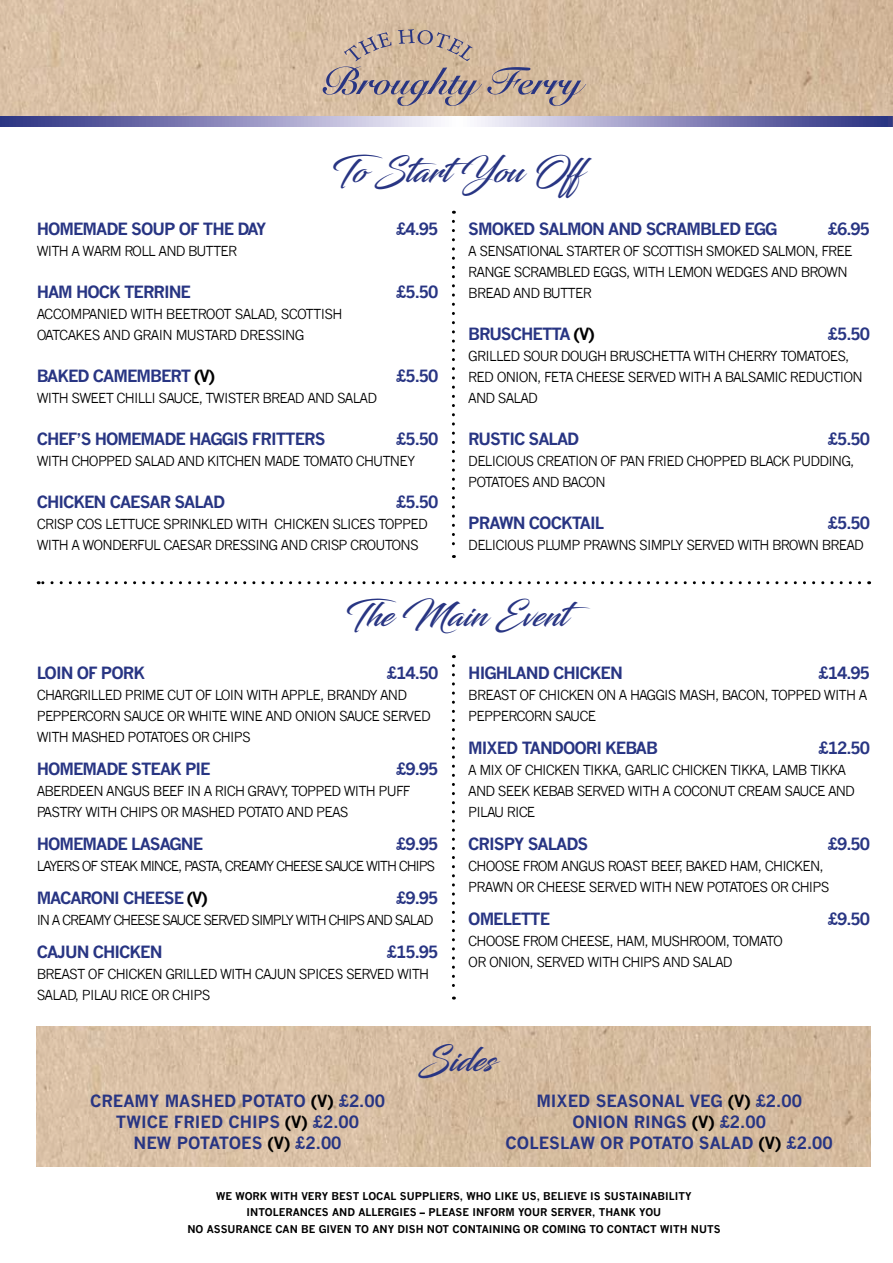
<style>
.page{position:relative;width:893px;height:1263px;background:#fff}
.page>*{position:absolute;margin:0;border:0;box-sizing:border-box;transform-origin:0 0}
.t1{font:33px "Blacksword";color:#283583}
.t2{font:700 16.5px "News Gothic";letter-spacing:-.06em;color:#283583}
.t3{font:700 16.5px/21px "News Gothic";color:#283583;text-align:center}
.t4{font:13.5px/21px "News Gothic";letter-spacing:-.06em;color:#000}
.t5{font:13.5px "News Gothic";letter-spacing:-.09em;color:#000}
.t6{font:700 10.5px/16.5px "News Gothic";color:#000;text-align:center}
.s1{color:#000}
</style>
<div class="page">
<img style="left:37px;top:1026px;width:833px;height:141px">
<img style="left:0;top:0;width:893px;height:116px">
<svg style="left:452px;top:221px;width:3px;height:337px"></svg>
<svg style="left:0;top:116px;width:893px;height:10px;background:#9191bf"></svg>
<svg style="left:452px;top:666px;width:3px;height:333px"></svg>
<svg style="left:323px;top:29px;width:263px;height:77px;background:#c1ac9b"></svg>
<svg style="left:38px;top:581px;width:822px;height:3px"></svg>
<h1 class="t1" style="left:331px;top:152px;width:271px">To StartYou Off</h1>
<p class="t2" style="left:37px;top:219px;width:231px">HOMEMADE SOUP OF THE DAY</p>
<p class="t2" style="left:396px;top:219px;width:44px">£4.95</p>
<p class="t4" style="left:37px;top:241px;width:202px">WITH A WARM ROLL AND BUTTER</p>
<p class="t2" style="left:37px;top:282px;width:156px">HAM HOCK TERRINE</p>
<p class="t2" style="left:396px;top:282px;width:44px">£5.50</p>
<p class="t4" style="left:37px;top:304px;width:307px">ACCOMPANIED WITH BEETROOT SALAD, SCOTTISH<br>OATCAKES AND GRAIN MUSTARD DRESSING</p>
<p class="t2" style="left:37px;top:366px;width:180px">BAKED CAMEMBERT <span class="s1">(V)</span></p>
<p class="t2" style="left:396px;top:366px;width:44px">£5.50</p>
<p class="t4" style="left:37px;top:388px;width:342px">WITH SWEET CHILLI SAUCE, TWISTER BREAD AND SALAD</p>
<p class="t2" style="left:37px;top:429px;width:290px">CHEF’S HOMEMADE HAGGIS FRITTERS</p>
<p class="t2" style="left:396px;top:429px;width:44px">£5.50</p>
<p class="t4" style="left:37px;top:451px;width:380px">WITH CHOPPED SALAD AND KITCHEN MADE TOMATO CHUTNEY</p>
<p class="t2" style="left:37px;top:492px;width:190px">CHICKEN CAESAR SALAD</p>
<p class="t2" style="left:396px;top:492px;width:44px">£5.50</p>
<p class="t4" style="left:37px;top:514px;width:393px">CRISP COS LETTUCE SPRINKLED WITH CHICKEN SLICES TOPPED<br>WITH A WONDERFUL CAESAR DRESSING AND CRISP CROUTONS</p>
<p class="t2" style="left:468px;top:219px;width:311px">SMOKED SALMON AND SCRAMBLED EGG</p>
<p class="t2" style="left:828px;top:219px;width:44px">£6.95</p>
<p class="t4" style="left:468px;top:241px;width:386px">A SENSATIONAL STARTER OF SCOTTISH SMOKED SALMON, FREE<br>RANGE SCRAMBLED EGGS, WITH LEMON WEDGES AND BROWN<br>BREAD AND BUTTER</p>
<p class="t2" style="left:468px;top:324px;width:128px">BRUSCHETTA <span class="s1">(V)</span></p>
<p class="t2" style="left:828px;top:324px;width:44px">£5.50</p>
<p class="t4" style="left:468px;top:346px;width:396px">GRILLED SOUR DOUGH BRUSCHETTA WITH CHERRY TOMATOES,<br>RED ONION, FETA CHEESE SERVED WITH A BALSAMIC REDUCTION<br>AND SALAD</p>
<p class="t2" style="left:468px;top:429px;width:113px">RUSTIC SALAD</p>
<p class="t2" style="left:828px;top:429px;width:44px">£5.50</p>
<p class="t4" style="left:468px;top:451px;width:388px">DELICIOUS CREATION OF PAN FRIED CHOPPED BLACK PUDDING,<br>POTATOES AND BACON</p>
<p class="t2" style="left:468px;top:513px;width:137px">PRAWN COCKTAIL</p>
<p class="t2" style="left:828px;top:513px;width:44px">£5.50</p>
<p class="t4" style="left:468px;top:535px;width:397px">DELICIOUS PLUMP PRAWNS SIMPLY SERVED WITH BROWN BREAD</p>
<h1 class="t1" style="left:345px;top:595px;width:247px">The Main Event</h1>
<p class="t2" style="left:37px;top:662px;width:110px">LOIN OF PORK</p>
<p class="t2" style="left:387px;top:662px;width:53px">£14.50</p>
<p class="t4" style="left:37px;top:684px;width:396px">CHARGRILLED PRIME CUT OF LOIN WITH APPLE, BRANDY AND<br>PEPPERCORN SAUCE OR WHITE WINE AND ONION SAUCE SERVED<br>WITH MASHED POTATOES OR CHIPS</p>
<p class="t2" style="left:37px;top:758px;width:176px">HOMEMADE STEAK PIE</p>
<p class="t2" style="left:396px;top:758px;width:44px">£9.95</p>
<p class="t4" style="left:37px;top:780px;width:376px">ABERDEEN ANGUS BEEF IN A RICH GRAVY, TOPPED WITH PUFF<br>PASTRY WITH CHIPS OR MASHED POTATO AND PEAS</p>
<p class="t2" style="left:37px;top:833px;width:168px">HOMEMADE LASAGNE</p>
<p class="t2" style="left:396px;top:833px;width:44px">£9.95</p>
<p class="t5" style="left:37px;top:858px;width:400px">LAYERS OF STEAK MINCE, PASTA, CREAMY CHEESE SAUCE WITH CHIPS</p>
<p class="t2" style="left:37px;top:887px;width:172px">MACARONI CHEESE <span class="s1">(V)</span></p>
<p class="t2" style="left:396px;top:887px;width:44px">£9.95</p>
<p class="t5" style="left:37px;top:912px;width:398px">IN A CREAMY CHEESE SAUCE SERVED SIMPLY WITH CHIPS AND SALAD</p>
<p class="t2" style="left:37px;top:941px;width:127px">CAJUN CHICKEN</p>
<p class="t2" style="left:387px;top:941px;width:53px">£15.95</p>
<p class="t4" style="left:37px;top:963px;width:394px">BREAST OF CHICKEN GRILLED WITH CAJUN SPICES SERVED WITH<br>SALAD, PILAU RICE OR CHIPS</p>
<p class="t2" style="left:468px;top:662px;width:156px">HIGHLAND CHICKEN</p>
<p class="t2" style="left:818px;top:662px;width:53px">£14.95</p>
<p class="t4" style="left:468px;top:684px;width:400px">BREAST OF CHICKEN ON A HAGGIS MASH, BACON, TOPPED WITH A<br>PEPPERCORN SAUCE</p>
<p class="t2" style="left:468px;top:737px;width:191px">MIXED TANDOORI KEBAB</p>
<p class="t2" style="left:818px;top:737px;width:53px">£12.50</p>
<p class="t4" style="left:468px;top:759px;width:388px">A MIX OF CHICKEN TIKKA, GARLIC CHICKEN TIKKA, LAMB TIKKA<br>AND SEEK KEBAB SERVED WITH A COCONUT CREAM SAUCE AND<br>PILAU RICE</p>
<p class="t2" style="left:468px;top:833px;width:122px">CRISPY SALADS</p>
<p class="t2" style="left:828px;top:833px;width:44px">£9.50</p>
<p class="t4" style="left:468px;top:855px;width:363px">CHOOSE FROM ANGUS ROAST BEEF, BAKED HAM, CHICKEN,<br>PRAWN OR CHEESE SERVED WITH NEW POTATOES OR CHIPS</p>
<p class="t2" style="left:468px;top:908px;width:83px">OMELETTE</p>
<p class="t2" style="left:828px;top:908px;width:44px">£9.50</p>
<p class="t4" style="left:468px;top:930px;width:316px">CHOOSE FROM CHEESE, HAM, MUSHROOM, TOMATO<br>OR ONION, SERVED WITH CHIPS AND SALAD</p>
<h1 class="t1" style="left:419px;top:1040px;width:77px">Sides</h1>
<p class="t3" style="left:90px;top:1090px;width:296px">CREAMY MASHED POTATO <span class="s1">(V)</span> £2.00<br>TWICE FRIED CHIPS <span class="s1">(V)</span> £2.00<br>NEW POTATOES <span class="s1">(V)</span> £2.00</p>
<p class="t6" style="left:187px;top:1187px;width:535px">WE WORK WITH VERY BEST LOCAL SUPPLIERS, WHO LIKE US, BELIEVE IS SUSTAINABILITY<br>INTOLERANCES AND ALLERGIES – PLEASE INFORM YOUR SERVER, THANK YOU<br>NO ASSURANCE CAN BE GIVEN TO ANY DISH NOT CONTAINING OR COMING TO CONTACT WITH NUTS</p>
<p class="t3" style="left:506px;top:1090px;width:329px">MIXED SEASONAL VEG <span class="s1">(V)</span> £2.00<br>ONION RINGS <span class="s1">(V)</span> £2.00<br>COLESLAW OR POTATO SALAD <span class="s1">(V)</span> £2.00</p>
</div>
